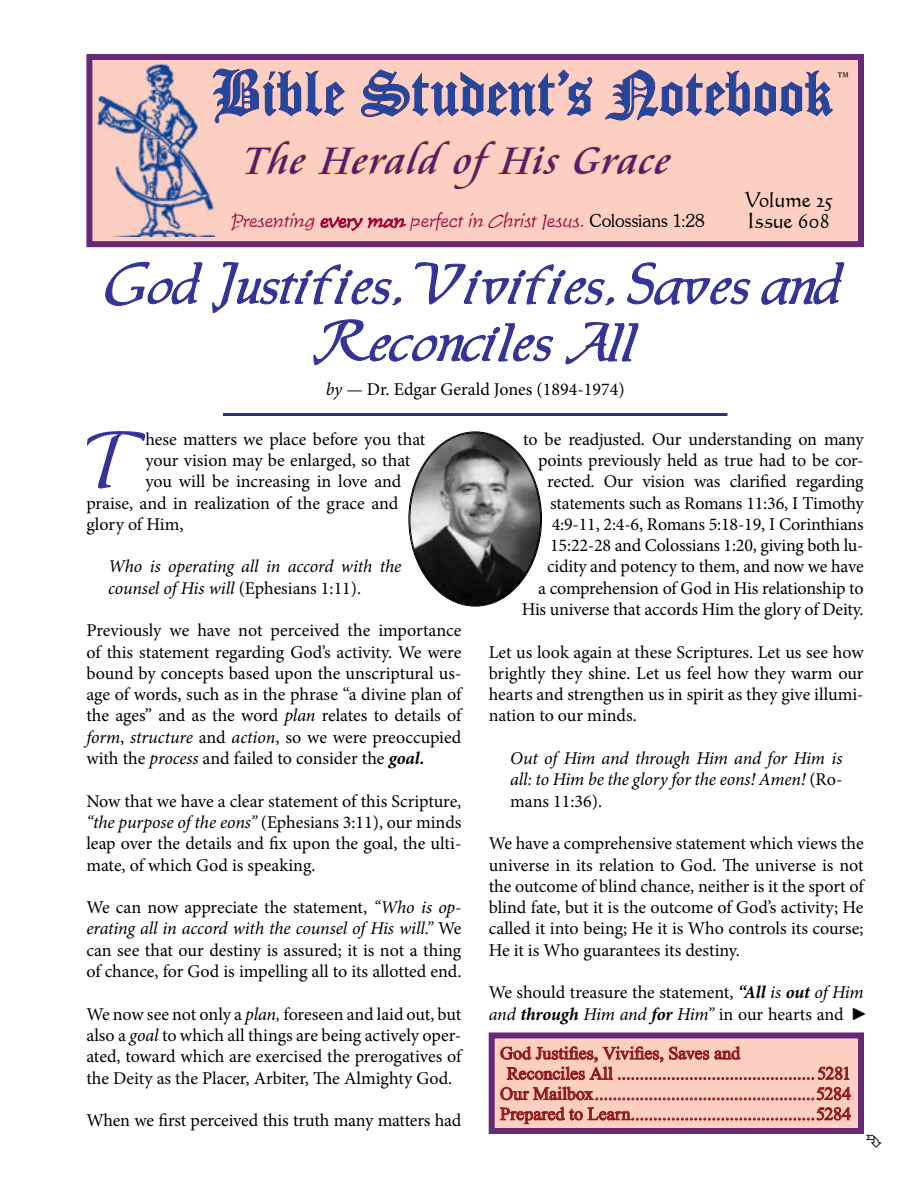
<style>
.page{position:relative;width:918px;height:1188px;background:#fff}
.page>*{position:absolute;margin:0;border:0;box-sizing:border-box;transform-origin:0 0}
.t1{font:73.8px "Allure SSK";color:#339}
.t2{font:69px "Cloister Black BT";color:#24479e}
.t3{font:54px/57px "Allure SSK";color:#339;text-align:center}
.t4{font:italic 42px "Cataneo BT";color:#541b74}
.t5{font:21px "Calligraphic 421 BT Roman B";letter-spacing:-.01em;color:#000}
.t6{font:18px/21.3px "Minion Pro";letter-spacing:-.01em;color:#000;text-align:justify}
.t7{font:18px/20.2px "Times New Roman";color:#90191c;text-align:center}
.t8{font:italic 18px/21.3px "Minion Pro";letter-spacing:-.01em;color:#000;text-align:justify}
.t9{font:italic 18px "Time Scr D Ligh";color:#a20037}
.t10{font:300 18px "Souvenir IT Cby BT";color:#000}
.t11{font:17.7px "Times New Roman";color:#90191c}
.s1{font-family:"Souvenir IT Cby BT";font-weight:300;font-style:normal;color:#000}
.s2{font-style:italic}
.s3{font-style:normal}
.s4{font-weight:700;font-style:italic}
.s5{font-family:"Times New Roman"}
.s6{font-size:17.7px}
</style>
<div class="page">
<div style="left:86px;top:54px;width:778px;height:193px;background:#fccfc2;border:6px solid #672878"></div>
<svg style="left:215px;top:68px;width:130px;height:56px"></svg>
<svg style="left:361px;top:69px;width:232px;height:48px"></svg>
<svg style="left:605px;top:69px;width:228px;height:52px"></svg>
<svg style="left:244px;top:140px;width:62px;height:35px"></svg>
<svg style="left:317px;top:140px;width:243px;height:50px"></svg>
<svg style="left:573px;top:146px;width:98px;height:29px"></svg>
<hr style="left:223px;top:413px;width:504px;height:3px;background:#2b3086">
<svg style="left:320px;top:216px;width:87px;height:15px"></svg>
<img style="left:97px;top:64px;width:118px;height:172px">
<div style="left:492px;top:1035px;width:369px;height:96px;background:#fccfc2"></div>
<svg style="left:500px;top:1046px;width:350px;height:34px"></svg>
<svg style="left:500px;top:1086px;width:351px;height:15px"></svg>
<svg style="left:500px;top:1107px;width:351px;height:17px"></svg>
<div style="left:489px;top:1032px;width:375px;height:102px;border:6px solid #672878"></div>
<svg style="left:105px;top:262px;width:98px;height:44px"></svg>
<svg style="left:212px;top:262px;width:190px;height:51px"></svg>
<svg style="left:415px;top:240px;width:199px;height:66px"></svg>
<svg style="left:627px;top:262px;width:124px;height:43px"></svg>
<svg style="left:761px;top:262px;width:84px;height:43px"></svg>
<svg style="left:313px;top:319px;width:240px;height:46px"></svg>
<svg style="left:565px;top:322px;width:74px;height:43px"></svg>
<img style="left:409px;top:432px;width:132px;height:174px">
<h2 class="t2" style="left:212px;top:51px;width:621px">Bible Student’s Notebook</h2>
<p class="t10" style="left:836px;top:67px;width:16px">™</p>
<h3 class="t4" style="left:242px;top:134px;width:438px">The Herald ofHis Grace</h3>
<p class="t5" style="left:744px;top:186px;width:89px">Volume 25</p>
<p class="t9" style="left:231px;top:211px;width:476px">Presenting every man perfect in Christ Jesus. <span class="s1">C o l o s s i a n s 1: 2 8</span></p>
<p class="t5" style="left:747px;top:207px;width:84px">Issue 608</p>
<h3 class="t3" style="left:108px;top:261px;width:737px">God Justifies, Vivifies, Saves and<br>Reconciles All</h3>
<p class="t6" style="left:326px;top:379px;width:300px"><span class="s2">by —</span> Dr. Edgar Gerald Jones (1894-1974)</p>
<h1 class="t1" style="left:86px;top:430px;width:60px">T</h1>
<p class="t6" style="left:145px;top:428px;width:282px">hese matters we place before you that</p>
<p class="t6" style="left:145px;top:450px;width:267px">your vision may be enlarged, so that</p>
<p class="t6" style="left:145px;top:471px;width:258px">you will be increasing in love and</p>
<p class="t6" style="left:86px;top:492px;width:313px">praise, and in realization of the grace and</p>
<p class="t6" style="left:86px;top:513px;width:99px">glory of Him,</p>
<p class="t8" style="left:108px;top:556px;width:295px">Who is operating all in accord with the counsel of His will <span class="s3">(Ephesians 1:11).</span></p>
<p class="t6" style="left:86px;top:620px;width:377px">Previously we have not perceived the importance of this statement regarding God’s activity. We were bound by concepts based upon the unscriptural us&shy;age of words, such as in the phrase “a divine plan of the ages” and as the word <span class="s2">plan</span> relates to details of <span class="s2">form</span>, <span class="s2">structure</span> and <span class="s2">action</span>, so we were preoccupied with the <span class="s2">process</span> and failed to consider the <span class="s4">goal.</span></p>
<p class="t6" style="left:86px;top:790px;width:377px">Now that we have a clear statement of this Scripture, <span class="s2">“the purpose of the eons”</span> (Ephesians 3:11), our minds leap over the details and fix upon the goal, the ulti&shy;mate, of which God is speaking.</p>
<p class="t6" style="left:86px;top:897px;width:377px">We can now appreciate the statement, <span class="s2">“Who is op&shy;erating all in accord with the counsel of His will.”</span> We can see that our destiny is assured; it is not a thing of chance, for God is impelling all to its allotted end.</p>
<p class="t6" style="left:86px;top:1003px;width:377px">We now see not only a <span class="s2">plan,</span> foreseen and laid out, but also a <span class="s2">goal</span> to which all things are being actively oper&shy;ated, toward which are exercised the prerogatives of the Deity as the Placer, Arbiter, The Almighty God.</p>
<p class="t6" style="left:86px;top:1110px;width:377px">When we first perceived this truth many matters had</p>
<p class="t6" style="left:522px;top:428px;width:344px;text-align:right">to be readjusted. Our understanding on many points previously held as true had to be cor&shy;rected. Our vision was clarified regarding statements such as Romans 11:36, I Timothy 4:9-11, 2:4-6, Romans 5:18-19, I Corinthians 15:22-28 and Colossians 1:20, giving both lu&shy;cidity and potency to them, and now we have<br>a comprehension of God in His relationship to His universe that accords Him the glory of Deity.</p>
<p class="t6" style="left:489px;top:641px;width:377px">Let us look again at these Scriptures. Let us see how brightly they shine. Let us feel how they warm our hearts and strengthen us in spirit as they give illumi&shy;nation to our minds.</p>
<p class="t8" style="left:510px;top:748px;width:334px">Out of Him and through Him and for Him is all: to Him be the glory for the eons! Amen! <span class="s3">(Ro&shy;mans 11:36).</span></p>
<p class="t6" style="left:489px;top:833px;width:377px">We have a comprehensive statement which views the universe in its relation to God. The universe is not the outcome of blind chance, neither is it the sport of blind fate, but it is the outcome of God’s activity; He called it into being; He it is Who controls its course; He it is Who guarantees its destiny.</p>
<p class="t6" style="left:489px;top:982px;width:381px">We should treasure the statement, <span class="s4">“All</span> <span class="s2">is</span> <span class="s4">out</span> <span class="s2">of Him and</span> <span class="s4">through</span> <span class="s2">Him and</span> <span class="s4">for</span> <span class="s2">Him”</span> in our hearts and <span class="s5">►</span></p>
<p class="t11" style="left:500px;top:1041px;width:242px">God Justifies, Vivifies, Saves and</p>
<p class="t7" style="left:500px;top:1063px;width:353px"><span class="s6">Reconciles All</span> ............................................5281<br>Our Mailbox.................................................5284<br>Prepared to Learn.........................................5284</p>
</div>
